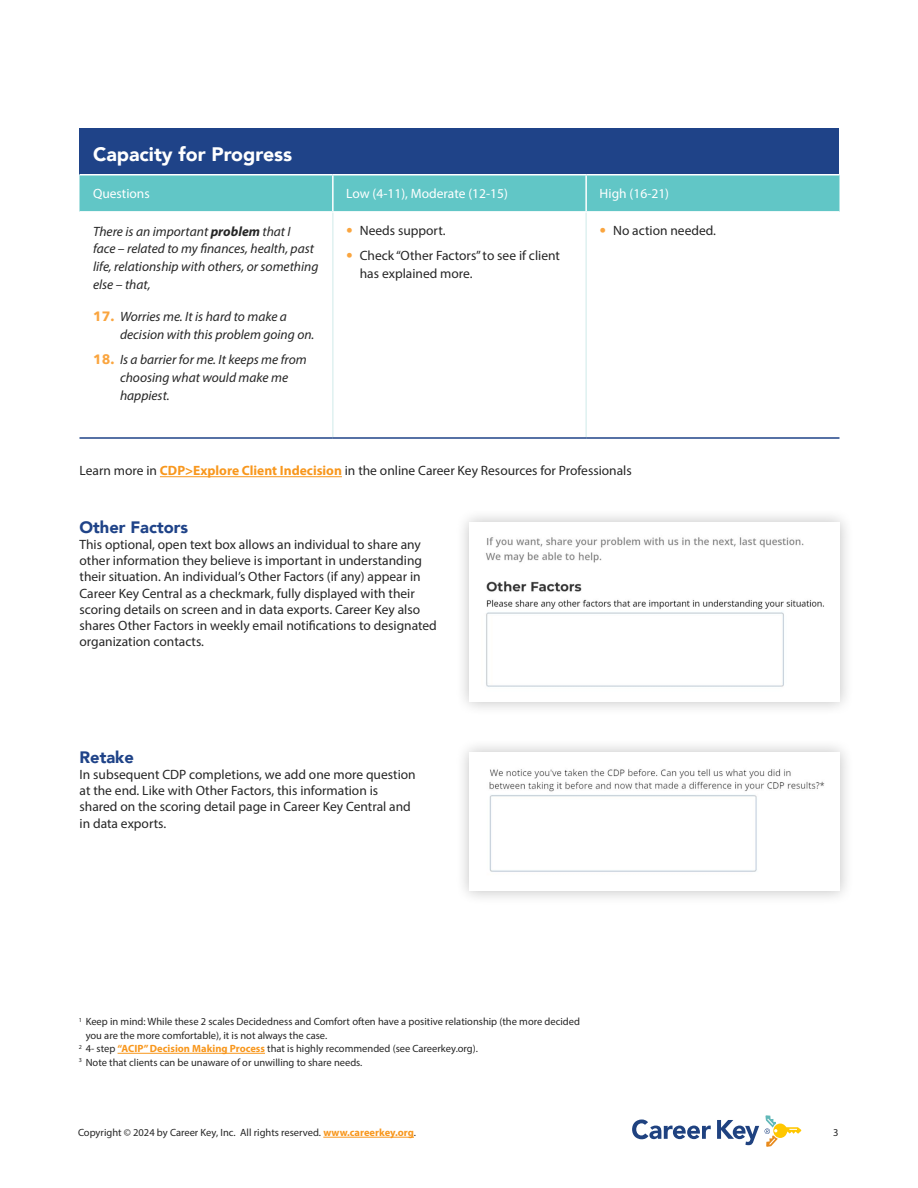
<style>
.page{position:relative;width:918px;height:1188px;background:#fff}
.page>*{position:absolute;margin:0;border:0;box-sizing:border-box;transform-origin:0 0}
.t1{font:900 19.5px "Avenir";color:#fff}
.t2{font:900 16.5px "Avenir";color:#1f4388}
.t3{font:13.5px/16.2px "Myriad Pro";color:#262626}
.t4{font:italic 13.5px/18px "Myriad Pro";color:#262626}
.t5{font:13.5px "Myriad Pro";color:#fff}
.t6{font:10.5px "Myriad Pro";color:#262626}
.s1{font-weight:700}
.s2{font-family:"Avenir Next";font-weight:700;font-style:normal;color:#faa53f}
.s3{font-family:"Avenir Next";font-weight:700;color:#faa53f}
.s4{font-weight:700;color:#f8971d}
</style>
<div class="page">
<hr style="left:323px;top:1137px;width:91px;height:1px;background:#f8971d">
<svg style="left:632px;top:1120px;width:127px;height:25px"></svg>
<svg style="left:765px;top:1116px;width:36px;height:31px"></svg>
<div style="left:80px;top:128px;width:759px;height:47px;background:#1f4388"></div>
<div style="left:80px;top:176px;width:759px;height:35px;background:#61c6c6"></div>
<hr style="left:80px;top:174px;width:253px;height:2px;background:#fff">
<hr style="left:333px;top:174px;width:253px;height:2px;background:#fff">
<hr style="left:332px;top:176px;width:2px;height:35px;background:#fff">
<hr style="left:586px;top:174px;width:253px;height:2px;background:#fff">
<hr style="left:585px;top:176px;width:2px;height:35px;background:#fff">
<hr style="left:332px;top:213px;width:2px;height:224px;background:#dff1f0">
<hr style="left:585px;top:213px;width:2px;height:224px;background:#dff1f0">
<hr style="left:80px;top:437px;width:253px;height:2px;background:#1f4388">
<hr style="left:333px;top:437px;width:253px;height:2px;background:#1f4388">
<hr style="left:586px;top:437px;width:253px;height:2px;background:#1f4388">
<hr style="left:118px;top:1053px;width:147px;height:1px;background:#f8971d">
<hr style="left:160px;top:476px;width:182px;height:1px;background:#f8971d">
<div style="left:454px;top:508px;width:400px;height:209px;background:#000;opacity:.25"></div>
<div style="left:469px;top:522px;width:370px;height:180px;background:#fff"></div>
<img style="left:485px;top:537px;width:339px;height:150px">
<div style="left:454px;top:738px;width:400px;height:168px;background:#000;opacity:.25"></div>
<div style="left:469px;top:752px;width:370px;height:139px;background:#fff"></div>
<img style="left:489px;top:769px;width:336px;height:103px">
<h1 class="t1" style="left:93px;top:138px;width:201px">Capacity for Progress</h1>
<p class="t5" style="left:93px;top:186px;width:58px">Questions</p>
<p class="t5" style="left:346px;top:186px;width:163px">Low (4-11), Moderate (12-15)</p>
<p class="t5" style="left:600px;top:186px;width:71px">High (16-21)</p>
<p class="t4" style="left:93px;top:222px;width:227px">There is an important <span class="s1">problem</span> that I<br>face – related to my finances, health, past life, relationship with others, or something else – that,</p>
<p class="t4" style="left:120px;top:307px;width:196px;text-indent:-27px"><span class="s2">17.</span> Worries me. It is hard to make a decision with this problem going on.</p>
<p class="t4" style="left:120px;top:350px;width:188px;text-indent:-27px"><span class="s2">18.</span> Is a barrier for me. It keeps me from choosing what would make me happiest.</p>
<p class="t3" style="left:600px;top:223px;width:118px"><span class="s3">•</span> No action needed.</p>
<p class="t3" style="left:346px;top:223px;width:101px"><span class="s3">•</span> Needs support.</p>
<p class="t3" style="left:360px;top:246px;width:202px;line-height:18px;text-indent:-14px"><span class="s3">•</span> Check “Other Factors” to see if client has explained more.</p>
<p class="t3" style="left:80px;top:463px;width:554px">Learn more in <span class="s4">CDP&gt;Explore Client Indecision</span> in the online Career Key Resources for Professionals</p>
<p class="t2" style="left:80px;top:513px;width:110px">Other Factors</p>
<p class="t3" style="left:80px;top:536px;width:359px">This optional, open text box allows an individual to share any other information they believe is important in understanding their situation. An individual’s Other Factors (if any) appear in Career Key Central as a checkmark, fully displayed with their scoring details on screen and in data exports. Career Key also shares Other Factors in weekly email notifications to designated organization contacts.</p>
<p class="t2" style="left:80px;top:743px;width:56px">Retake</p>
<p class="t3" style="left:80px;top:766px;width:338px">In subsequent CDP completions, we add one more question at the end. Like with Other Factors, this information is shared on the scoring detail page in Career Key Central and in data exports.</p>
<p class="t6" style="left:79px;top:1015px;width:503px"><sup>1</sup> Keep in mind: While these 2 scales Decidedness and Comfort often have a positive relationship (the more decided</p>
<p class="t6" style="left:86px;top:1029px;width:243px">you are the more comfortable), it is not always the case.</p>
<p class="t6" style="left:79px;top:1042px;width:401px"><sup>2</sup> 4- step <span class="s4">“ACIP” Decision Making Process</span> that is highly recommended (see Careerkey.org).</p>
<p class="t6" style="left:79px;top:1056px;width:285px"><sup>3</sup> Note that clients can be unaware of or unwilling to share needs.</p>
<p class="t6" style="left:78px;top:1126px;width:340px">Copyright © 2024 by Career Key, Inc. All rights reserved. <span class="s4">www.careerkey.org</span>.</p>
<p class="t6" style="left:833px;top:1126px;width:7px">3</p>
</div>
